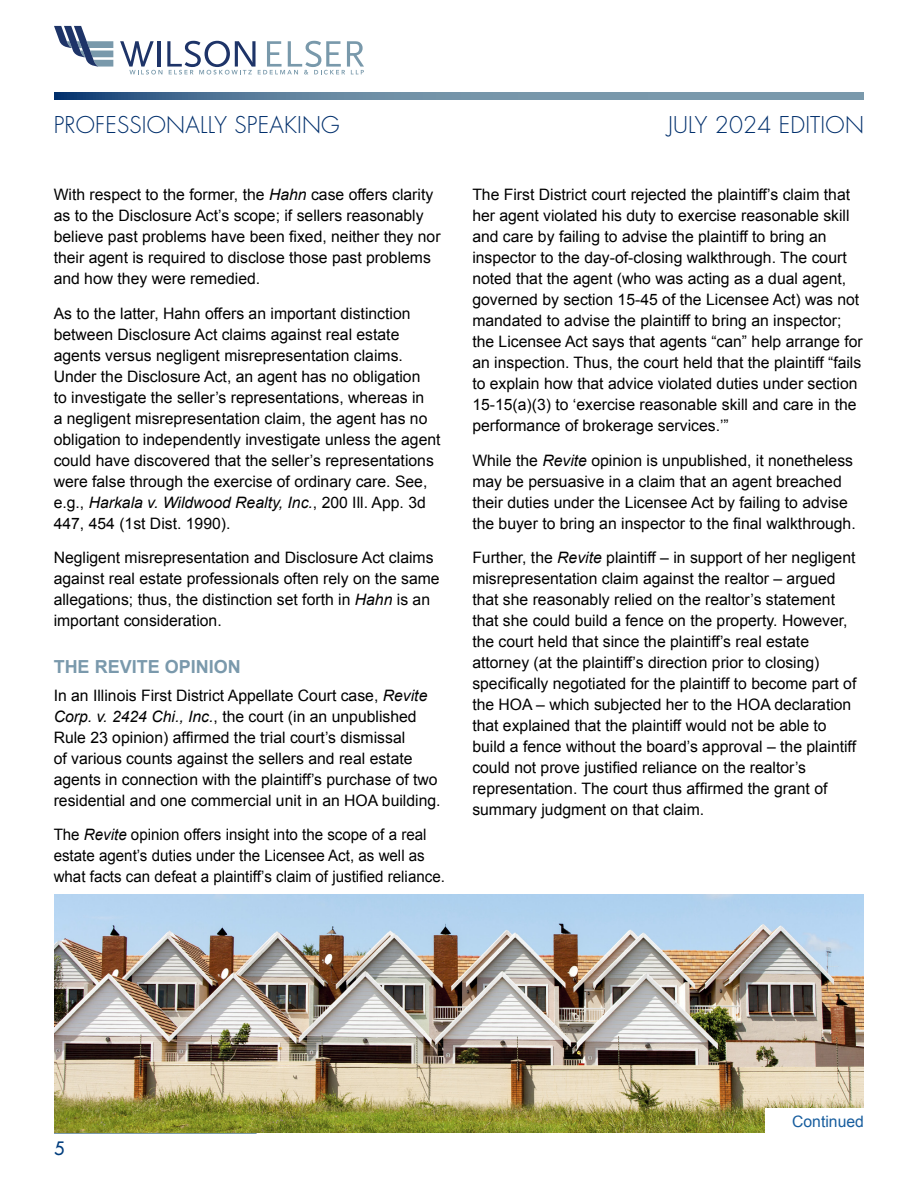
<style>
.page{position:relative;width:918px;height:1188px;background:#fff}
.page>*{position:absolute;margin:0;border:0;box-sizing:border-box;transform-origin:0 0}
.t1{font:300 22.5px "Futura Std";letter-spacing:.01em;color:#002f6c}
.Subhead{font:700 18px "Arial";color:#7a99ac}
.t2{font:500 18px "Futura Std";color:#013d7d}
.Newsletter_Body_Arial_10_5_13{font:15.75px/21px "Arial";color:#000}
.Newsletter_Body_Arial_10_5_13-2{font:15.75px/21px "Arial";color:#000;scale:.96 1}
.Newsletter_Body_Arial_10_5_13-3{font:15.75px "Arial";color:#175d9e}
.s1{font-style:italic}
</style>
<div class="page">
<svg style="left:120px;top:41px;width:244px;height:34px"></svg>
<svg style="left:54px;top:26px;width:59px;height:41px"></svg>
<hr style="left:54px;top:1132px;width:203px;height:2px;background:#7a99ac">
<svg style="left:54px;top:93px;width:810px;height:7px;background:#6485a0"></svg>
<img style="left:54px;top:894px;width:810px;height:238px">
<div style="left:766px;top:1108px;width:98px;height:26px;background:#fff"></div>
<p class="t1" style="left:54px;top:111px;width:288px">PROFESSIONALLY SPEAKING</p>
<p class="t1" style="left:668px;top:111px;width:197px">JULY 2024 EDITION</p>
<p class="Newsletter_Body_Arial_10_5_13" style="left:54px;top:185px;width:388px">With respect to the former, the <span class="s1">Hahn</span> case offers clarity as to the Disclosure Act’s scope; if sellers reasonably believe past problems have been fixed, neither they nor their agent is required to disclose those past problems and how they were remedied.</p>
<p class="Newsletter_Body_Arial_10_5_13" style="left:54px;top:303px;width:388px">As to the latter, Hahn offers an important distinction between Disclosure Act claims against real estate agents versus negligent misrepresentation claims.<br>Under the Disclosure Act, an agent has no obligation<br>to investigate the seller’s representations, whereas in<br>a negligent misrepresentation claim, the agent has no obligation to independently investigate unless the agent could have discovered that the seller’s representations were false through the exercise of ordinary care. See, e.g., <span class="s1">Harkala v. Wildwood Realty, Inc.</span>, 200 Ill. App. 3d 447, 454 (1st Dist. 1990).</p>
<p class="Newsletter_Body_Arial_10_5_13" style="left:54px;top:548px;width:388px">Negligent misrepresentation and Disclosure Act claims against real estate professionals often rely on the same allegations; thus, the distinction set forth in <span class="s1">Hahn</span> is an important consideration.</p>
<p class="Subhead" style="left:54px;top:655px;width:189px">THE REVITE OPINION</p>
<p class="Newsletter_Body_Arial_10_5_13" style="left:54px;top:685px;width:388px">In an Illinois First District Appellate Court case, <span class="s1">Revite Corp. v. 2424 Chi., Inc.</span>, the court (in an unpublished Rule 23 opinion) affirmed the trial court’s dismissal<br>of various counts against the sellers and real estate agents in connection with the plaintiff’s purchase of two residential and one commercial unit in an HOA building.</p>
<p class="Newsletter_Body_Arial_10_5_13-2" style="left:54px;top:824px;width:409px">The <span class="s1">Revite</span> opinion offers insight into the scope of a real estate agent’s duties under the Licensee Act, as well as what facts can defeat a plaintiff’s claim of justified reliance.</p>
<p class="Newsletter_Body_Arial_10_5_13" style="left:472px;top:185px;width:392px">The First District court rejected the plaintiff’s claim that her agent violated his duty to exercise reasonable skill and care by failing to advise the plaintiff to bring an inspector to the day-of-closing walkthrough. The court noted that the agent (who was acting as a dual agent, governed by section 15-45 of the Licensee Act) was not mandated to advise the plaintiff to bring an inspector; the Licensee Act says that agents “can” help arrange for an inspection. Thus, the court held that the plaintiff “fails to explain how that advice violated duties under section 15-15(a)(3) to ‘exercise reasonable skill and care in the performance of brokerage services.’”</p>
<p class="Newsletter_Body_Arial_10_5_13" style="left:472px;top:450px;width:385px">While the <span class="s1">Revite</span> opinion is unpublished, it nonetheless may be persuasive in a claim that an agent breached their duties under the Licensee Act by failing to advise the buyer to bring an inspector to the final walkthrough.</p>
<p class="Newsletter_Body_Arial_10_5_13" style="left:472px;top:548px;width:386px">Further, the <span class="s1">Revite</span> plaintiff – in support of her negligent misrepresentation claim against the realtor – argued that she reasonably relied on the realtor’s statement that she could build a fence on the property. However, the court held that since the plaintiff’s real estate attorney (at the plaintiff’s direction prior to closing) specifically negotiated for the plaintiff to become part of the HOA – which subjected her to the HOA declaration that explained that the plaintiff would not be able to build a fence without the board’s approval – the plaintiff could not prove justified reliance on the realtor’s representation. The court thus affirmed the grant of summary judgment on that claim.</p>
<p class="t2" style="left:54px;top:1137px;width:12px">5</p>
<p class="Newsletter_Body_Arial_10_5_13-3" style="left:792px;top:1111px;width:73px">Continued</p>
</div>
